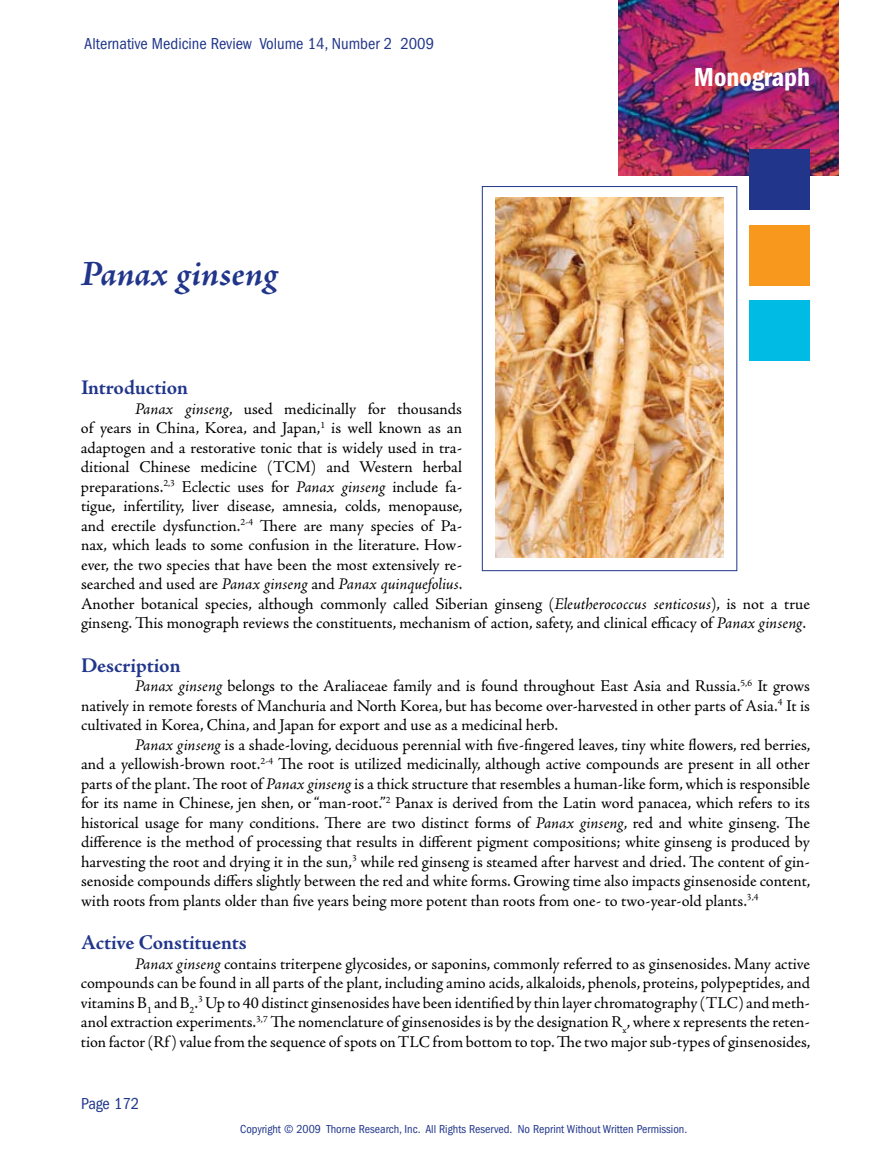
<style>
.page{position:relative;width:891px;height:1161px;background:#fff}
.page>*{position:absolute;margin:0;border:0;box-sizing:border-box;transform-origin:0 0}
.t1{font:italic 700 36px "Adobe Jenson Pro";letter-spacing:-.005em;color:#21368b}
.t2{font:600 condensed 27px "Franklin Gothic";color:#fff}
.t3{font:700 21px "Adobe Jenson Pro";letter-spacing:-.005em;color:#21368b}
.t4{font:16.5px/19.5px "Adobe Jenson Pro";letter-spacing:-.005em;color:#000;text-align:justify}
.t5{font:condensed 16.5px "Franklin Gothic";color:#21368b}
.t6{font:condensed 12px "Franklin Gothic";color:#21368b}
.s1{font-style:italic}
</style>
<div class="page">
<img style="left:619px;top:0;width:219px;height:176px">
<div style="left:749px;top:149px;width:61px;height:61px;background:#21368b"></div>
<div style="left:749px;top:226px;width:61px;height:60px;background:#f8981d"></div>
<div style="left:749px;top:301px;width:61px;height:60px;background:#00bce4"></div>
<div style="left:482px;top:186px;width:255px;height:385px;border:1px solid #21368b"></div>
<img style="left:495px;top:197px;width:228px;height:361px">
<p class="t5" style="left:84px;top:35px;width:351px">Alternative Medicine Review Volume 14, Number 2 2009</p>
<h1 class="t1" style="left:81px;top:254px;width:198px">Panax ginseng</h1>
<h2 class="t2" style="left:694px;top:61px;width:118px">Monograph</h2>
<p class="t3" style="left:81px;top:376px;width:109px">Introduction</p>
<p class="t4" style="left:81px;top:399px;width:731px;text-align:left;text-indent:54px"><span class="s1">Panax ginseng</span>, used medicinally for thousands<br>of years in China, Korea, and Japan,<sup>1</sup> is well known as an<br>adaptogen and a restorative tonic that is widely used in tra-<br>ditional Chinese medicine (TCM) and Western herbal<br>preparations.<sup>2,3</sup> Eclectic uses for <span class="s1">Panax ginseng</span> include fa-<br>tigue, infertility, liver disease, amnesia, colds, menopause,<br>and erectile dysfunction.<sup>2-4</sup> There are many species of Pa-<br>nax, which leads to some confusion in the literature. How-<br>ever, the two species that have been the most extensively re-<br>searched and used are <span class="s1">Panax ginseng</span> and <span class="s1">Panax quinquefolius</span>.<br>Another botanical species, although commonly called Siberian ginseng (<span class="s1">Eleutherococcus senticosus</span>), is not a true ginseng. This monograph reviews the constituents, mechanism of action, safety, and clinical efficacy of <span class="s1">Panax ginseng</span>.</p>
<p class="t3" style="left:81px;top:653px;width:101px">Description</p>
<p class="t4" style="left:81px;top:677px;width:730px;text-indent:54px"><span class="s1">Panax ginseng</span> belongs to the Araliaceae family and is found throughout East Asia and Russia.<sup>5,6</sup> It grows natively in remote forests of Manchuria and North Korea, but has become over-harvested in other parts of Asia.<sup>4</sup> It is cultivated in Korea, China, and Japan for export and use as a medicinal herb.</p>
<p class="t4" style="left:81px;top:735px;width:731px;text-indent:54px"><span class="s1">Panax ginseng</span> is a shade-loving, deciduous perennial with five-fingered leaves, tiny white flowers, red berries, and a yellowish-brown root.<sup>2-4</sup> The root is utilized medicinally, although active compounds are present in all other parts of the plant. The root of <span class="s1">Panax ginseng</span> is a thick structure that resembles a human-like form, which is responsible for its name in Chinese, jen shen, or “man-root.”<sup>2</sup> Panax is derived from the Latin word panacea, which refers to its historical usage for many conditions. There are two distinct forms of <span class="s1">Panax ginseng</span>, red and white ginseng. The difference is the method of processing that results in different pigment compositions; white ginseng is produced by harvesting the root and drying it in the sun,<sup>3</sup> while red ginseng is steamed after harvest and dried. The content of gin&shy;senoside compounds differs slightly between the red and white forms. Growing time also impacts ginsenoside content, with roots from plants older than five years being more potent than roots from one- to two-year-old plants.<sup>3,4</sup></p>
<p class="t3" style="left:81px;top:931px;width:167px">Active Constituents</p>
<p class="t4" style="left:81px;top:954px;width:731px;text-indent:54px"><span class="s1">Panax ginseng</span> contains triterpene glycosides, or saponins, commonly referred to as ginsenosides. Many active compounds can be found in all parts of the plant, including amino acids, alkaloids, phenols, proteins, polypeptides, and vitamins B<sub>1</sub> and B<sub>2</sub>.<sup>3</sup> Up to 40 distinct ginsenosides have been identified by thin layer chromatography (TLC) and meth&shy;anol extraction experiments.<sup>3,7</sup> The nomenclature of ginsenosides is by the designation R<sub>x</sub>, where x represents the reten&shy;tion factor (Rf ) value from the sequence of spots on TLC from bottom to top. The two major sub-types of ginsenosides,</p>
<p class="t5" style="left:81px;top:1094px;width:60px">Page 172</p>
<p class="t6" style="left:240px;top:1122px;width:448px">Copyright © 2009 Thorne Research, Inc. All Rights Reserved. No Reprint Without Written Permission.</p>
</div>
